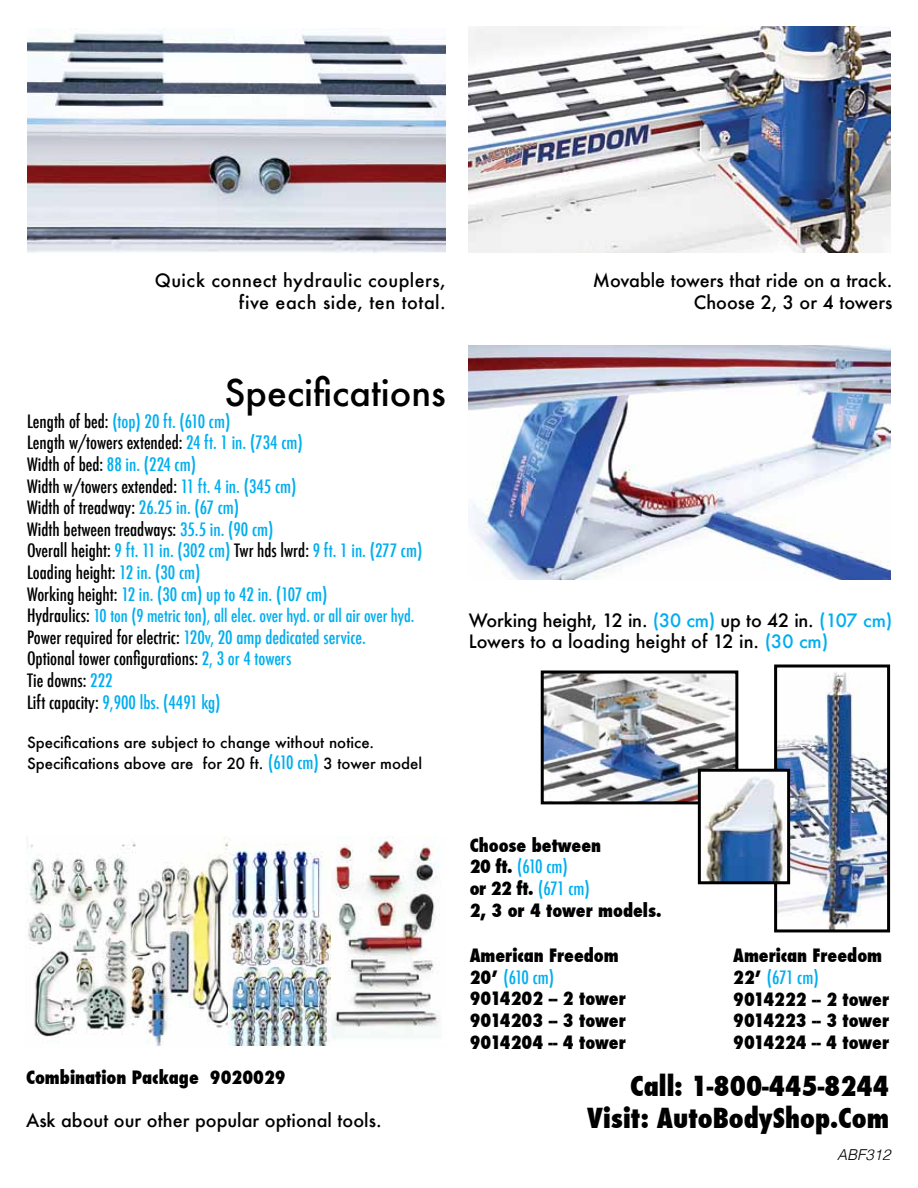
<style>
.page{position:relative;width:918px;height:1188px;background:#fff}
.page>*{position:absolute;margin:0;border:0;box-sizing:border-box;transform-origin:0 0}
.t1{font:500 36px "Futura";color:#000}
.t2{font:800 condensed 27px/32.4px "Futura";color:#000;text-align:right}
.t3{font:500 condensed 18px/21.6px "Futura";color:#000}
.t4{font:800 condensed 18px/21.6px "Futura";color:#000}
.t5{font:500 18px/21.6px "Futura";color:#000;text-align:right}
.t6{font:500 18px/21.6px "Futura";letter-spacing:.025em;color:#000;text-align:right}
.t7{font:500 condensed 17.25px "Futura";color:#00aeef}
.t8{font:500 15px/21.3px "Futura";color:#000}
.t9{font:italic 300 15px "Helvetica";color:#000}
.s1{color:#00aeef}
.s2{font-size:18px;color:#000}
.s3{font-stretch:condensed;font-size:18px;color:#00aeef}
.s4{font-weight:500;color:#00aeef}
</style>
<div class="page">
<img style="left:778px;top:672px;width:108px;height:256px">
<div style="left:774px;top:665px;width:116px;height:267px;border:3px solid #000"></div>
<img style="left:469px;top:346px;width:422px;height:233px">
<img style="left:469px;top:27px;width:422px;height:225px">
<img style="left:27px;top:28px;width:419px;height:224px">
<img style="left:545px;top:674px;width:189px;height:126px">
<div style="left:541px;top:670px;width:197px;height:134px;border:3px solid #000"></div>
<img style="left:702px;top:773px;width:84px;height:107px">
<div style="left:698px;top:769px;width:92px;height:115px;border:3px solid #000"></div>
<img style="left:27px;top:837px;width:413px;height:212px">
<img style="left:228px;top:843px;width:102px;height:202px">
<p class="t6" style="left:155px;top:269px;width:293px">Quick connect hydraulic couplers, five each side, ten total.</p>
<p class="t5" style="left:593px;top:269px;width:301px">Movable towers that ride on a track.<br>Choose 2, 3 or 4 towers</p>
<h1 class="t1" style="left:225px;top:368px;width:223px">Specifications</h1>
<p class="t3" style="left:27px;top:410px;width:397px">Length of bed: <span class="s1">(top) 20 ft. (610 cm)<br></span>Length w/towers extended: <span class="s1">24 ft. 1 in. (734 cm)<br></span>Width of bed: <span class="s1">88 in. (224 cm)<br></span>Width w/towers extended: <span class="s1">11 ft. 4 in. (345 cm)<br></span>Width of treadway: <span class="s1">26.25 in. (67 cm)<br></span>Width between treadways: <span class="s1">35.5 in. (90 cm)<br></span>Overall height: <span class="s1">9 ft. 11 in. (302 cm)</span> Twr hds lwrd: <span class="s1">9 ft. 1 in. (277 cm)<br></span>Loading height: <span class="s1">12 in. (30 cm)<br></span>Working height: <span class="s1">12 in. (30 cm) up to 42 in. (107 cm)</span></p>
<p class="t7" style="left:27px;top:605px;width:389px"><span class="s2">Hydraulics:</span> 10 ton (9 metric ton), all elec. over hyd. or all air over hyd.</p>
<p class="t3" style="left:27px;top:626px;width:340px">Power required for electric: <span class="s1">120v, 20 amp dedicated service.<br></span>Optional tower configurations: <span class="s1">2, 3 or 4 towers<br></span>Tie downs: <span class="s1">222<br></span>Lift capacity: <span class="s1">9,900 lbs. (4491 kg)</span></p>
<p class="t8" style="left:27px;top:732px;width:397px">Specifications are subject to change without notice.<br>Specifications above are for 20 ft. <span class="s3">(610 cm)</span> 3 tower model</p>
<p class="t5" style="left:469px;top:609px;width:425px;text-align:left">Working height, 12 in. <span class="s1">(30 cm)</span> up to 42 in. <span class="s1">(107 cm)<br></span>Lowers to a loading height of 12 in. <span class="s1">(30 cm)</span></p>
<p class="t4" style="left:26px;top:1066px;width:261px">Combination Package 9020029</p>
<p class="t5" style="left:26px;top:1109px;width:357px">Ask about our other popular optional tools.</p>
<p class="t4" style="left:470px;top:834px;width:193px">Choose between<br>20 ft. <span class="s4">(610 cm)<br></span>or 22 ft. <span class="s4">(671 cm)<br></span>2, 3 or 4 tower models.</p>
<p class="t4" style="left:470px;top:945px;width:157px">American Freedom<br>20’ <span class="s4">(610 cm)<br></span>9014202 -- 2 tower<br>9014203 -- 3 tower<br>9014204 -- 4 tower</p>
<p class="t4" style="left:733px;top:945px;width:157px">American Freedom<br>22’ <span class="s4">(671 cm)<br></span>9014222 -- 2 tower<br>9014223 -- 3 tower<br>9014224 -- 4 tower</p>
<h2 class="t2" style="left:587px;top:1070px;width:304px">Call: 1-800-445-8244<br>Visit: AutoBodyShop.Com</h2>
<p class="t9" style="left:837px;top:1145px;width:55px">ABF312</p>
</div>
